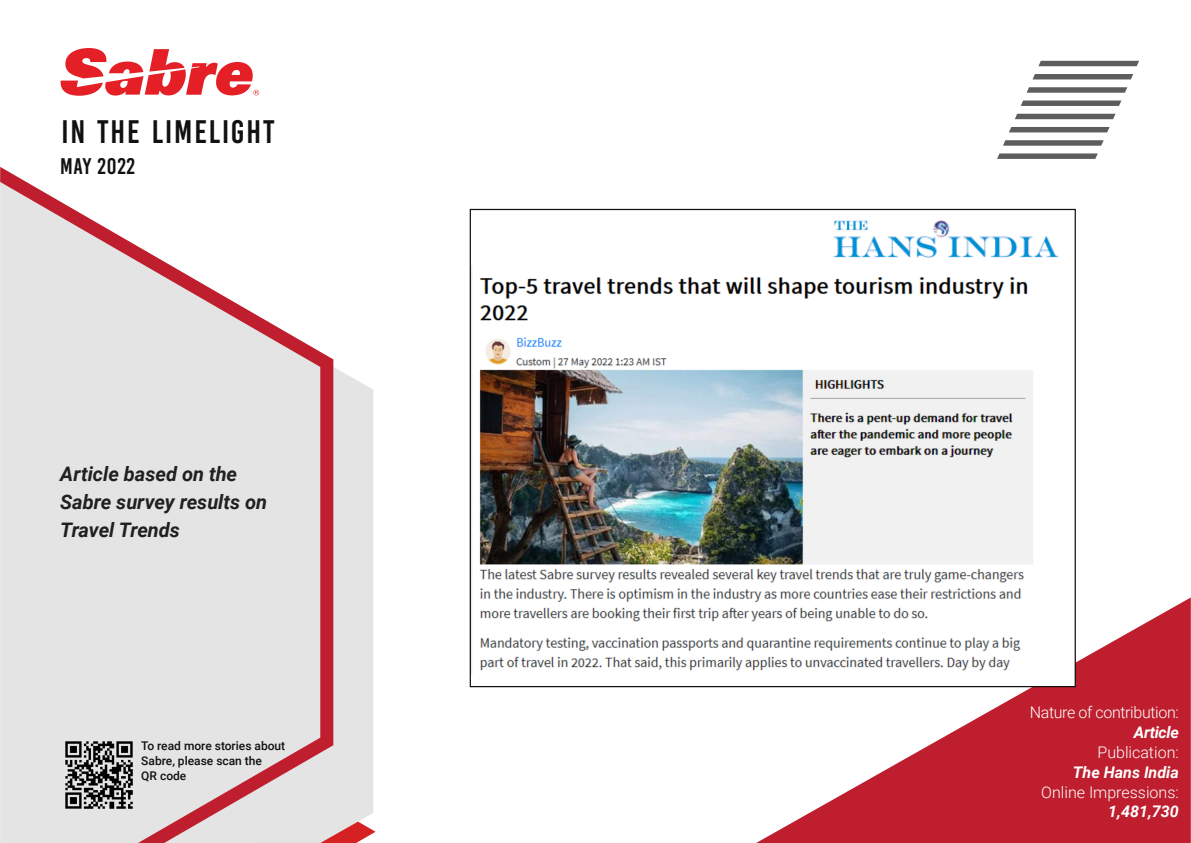
<style>
.page{position:relative;width:1191px;height:843px;background:#fff}
.page>*{position:absolute;margin:0;border:0;box-sizing:border-box;transform-origin:0 0}
.t1{font:32.5px "Bebas Kai";letter-spacing:.055em;color:#121111}
.t2{font:22.6px "Bebas Kai";letter-spacing:.03em;color:#121111}
.t3{font:italic 700 20px/27.9px "Roboto";color:#202021}
.t4{font:300 16px "Roboto";color:#fff}
.t5{font:300 16px "Roboto";letter-spacing:-.025em;color:#fff}
.t6{font:italic 700 16px "Roboto";color:#fff}
.t7{font:italic 700 16px "Roboto";letter-spacing:-.02em;color:#fff}
.t8{font:500 12px/15px "Roboto";color:#121111}
</style>
<div class="page">
<img style="left:833px;top:220px;width:226px;height:37px">
<svg style="left:333px;top:359px;width:40px;height:483px;fill:#e4e4e4"></svg>
<svg style="left:0;top:167px;width:333px;height:675px;fill:#e4e4e4"></svg>
<img style="left:63px;top:739px;width:71px;height:70px">
<svg style="left:60px;top:48px;width:199px;height:48px"></svg>
<svg style="left:1038px;top:61px;width:101px;height:5px"></svg>
<svg style="left:1032px;top:74px;width:101px;height:5px"></svg>
<svg style="left:1027px;top:87px;width:100px;height:6px"></svg>
<svg style="left:1021px;top:100px;width:100px;height:6px"></svg>
<svg style="left:1015px;top:114px;width:100px;height:5px"></svg>
<svg style="left:1009px;top:127px;width:101px;height:5px"></svg>
<svg style="left:1003px;top:140px;width:101px;height:6px"></svg>
<svg style="left:997px;top:153px;width:101px;height:6px"></svg>
<svg style="left:756px;top:597px;width:435px;height:245px;fill:#be1e2d"></svg>
<div style="left:470px;top:566px;width:605px;height:120px;background:#fff"></div>
<img style="left:479px;top:277px;width:554px;height:394px">
<h1 class="t1" style="left:62px;top:119px;width:214px">IN THE LIMELIGHT</h1>
<p class="t2" style="left:60px;top:157px;width:77px">MAY 2022</p>
<p class="t3" style="left:60px;top:462px;width:208px">Article based on the<br>Sabre survey results on<br>Travel Trends</p>
<p class="t8" style="left:141px;top:738px;width:145px">To read more stories about<br>Sabre, please scan the<br>QR code</p>
<p class="t5" style="left:1030px;top:705px;width:150px">Nature of contribution:</p>
<p class="t7" style="left:1134px;top:725px;width:46px">Article</p>
<p class="t4" style="left:1097px;top:745px;width:83px">Publication:</p>
<p class="t6" style="left:1073px;top:765px;width:107px">The Hans India</p>
<p class="t4" style="left:1041px;top:785px;width:139px">Online Impressions:</p>
<p class="t6" style="left:1108px;top:804px;width:72px">1,481,730</p>
</div>
